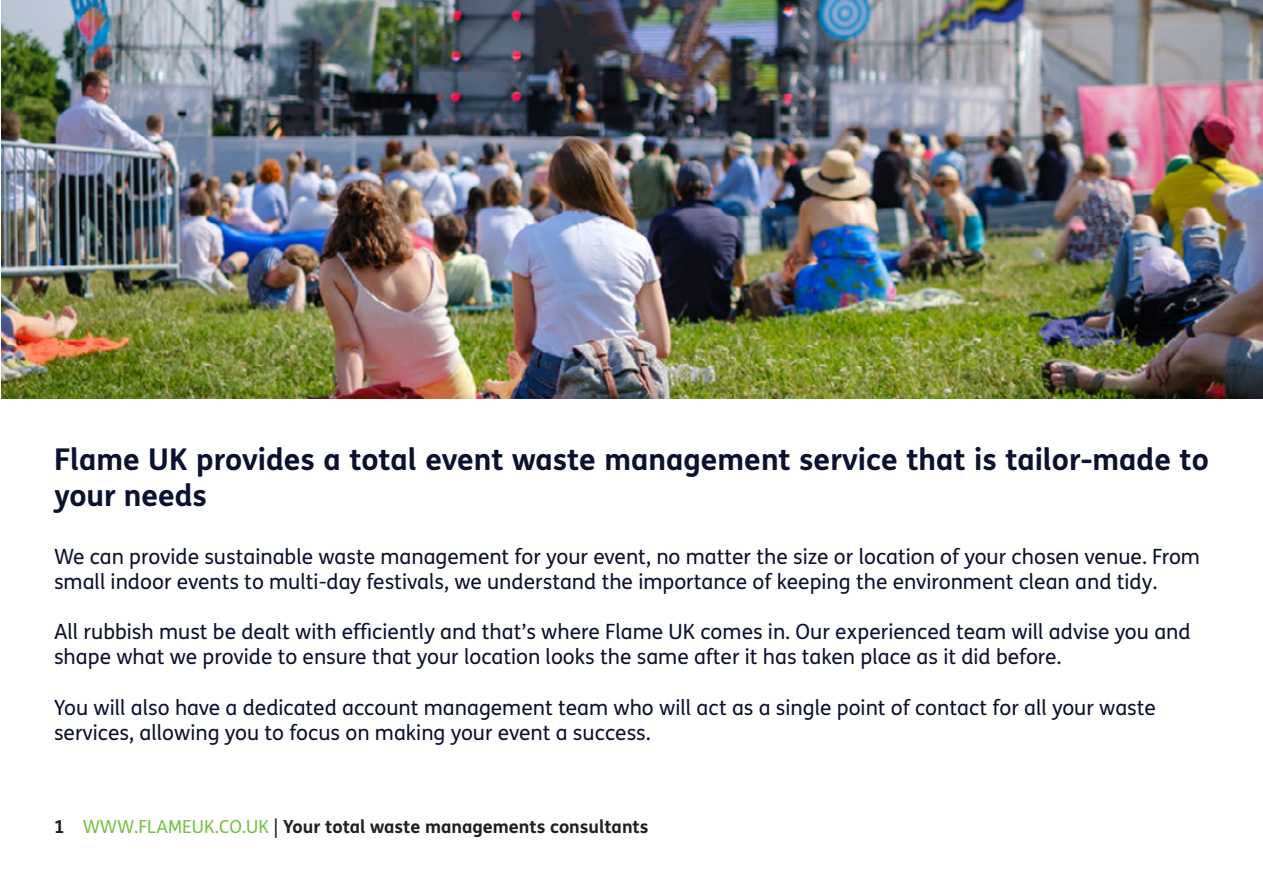
<style>
.page{position:relative;width:1263px;height:893px;background:#fff}
.page>*{position:absolute;margin:0;border:0;box-sizing:border-box;transform-origin:0 0}
.t1{font:700 30px/36px "FS Me";color:#0c112d}
.t2{font:21px/25.2px "FS Me";color:#0c112d}
.t3{font:700 18px "FS Me";color:#231f20}
.s1{font-weight:400;color:#76c043}
.s2{font-weight:400}
</style>
<div class="page">
<img style="left:1px;top:0;width:1262px;height:398px">
<hr style="left:1262px;top:444px;width:1px;height:341px;background:#1dae67">
<p class="t1" style="left:54px;top:440px;width:1156px">Flame UK provides a total event waste management service that is tailor-made to your needs</p>
<p class="t2" style="left:54px;top:543px;width:1147px">We can provide sustainable waste management for your event, no matter the size or location of your chosen venue. From small indoor events to multi-day festivals, we understand the importance of keeping the environment clean and tidy.</p>
<p class="t2" style="left:54px;top:619px;width:1138px">All rubbish must be dealt with efficiently and that’s where Flame UK comes in. Our experienced team will advise you and shape what we provide to ensure that your location looks the same after it has taken place as it did before.</p>
<p class="t2" style="left:54px;top:694px;width:1103px">You will also have a dedicated account management team who will act as a single point of contact for all your waste services, allowing you to focus on making your event a success.</p>
<p class="t3" style="left:54px;top:812px;width:596px">1 <span class="s1">WWW.FLAMEUK.CO.UK</span> <span class="s2">|</span> Your total waste managements consultants</p>
</div>
